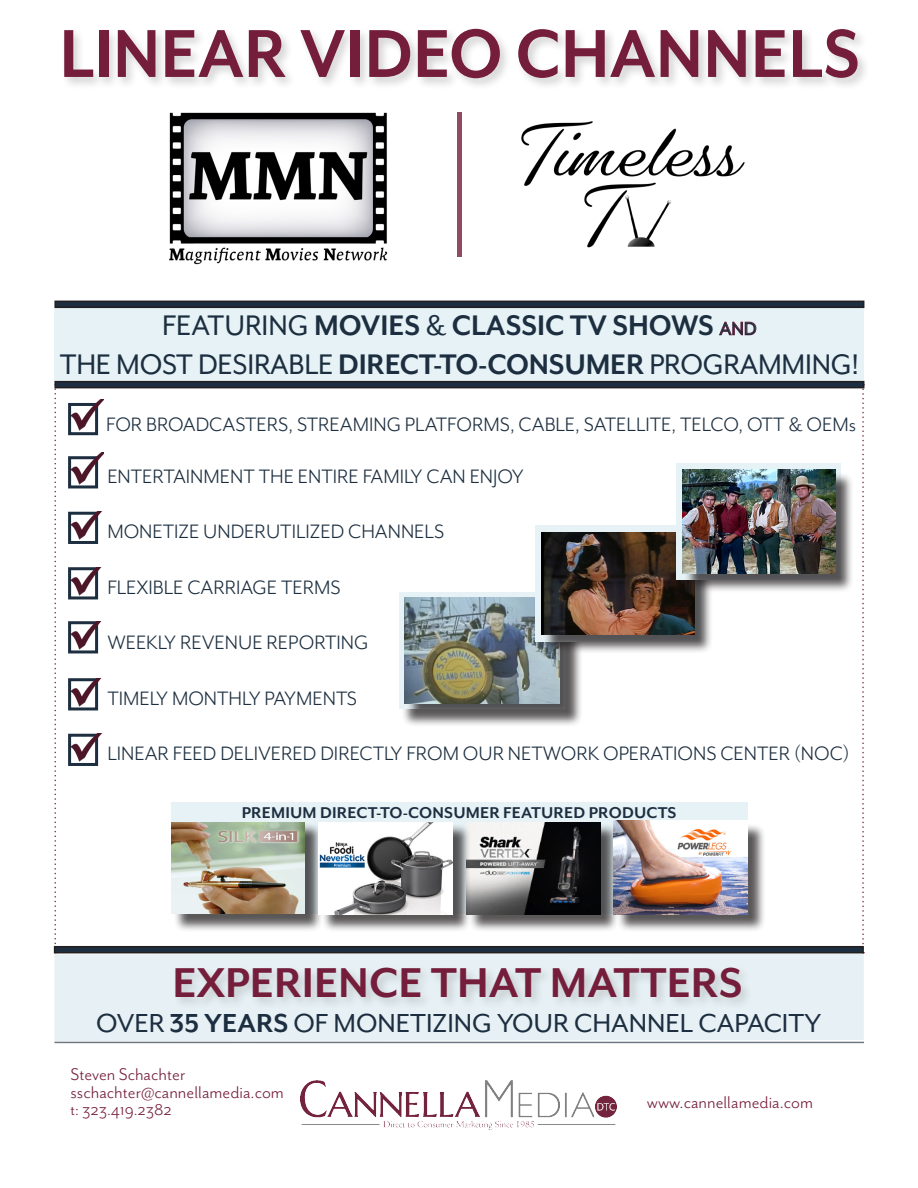
<style>
.page{position:relative;width:918px;height:1188px;background:#fff}
.page>*{position:absolute;margin:0;border:0;box-sizing:border-box;transform-origin:0 0}
.t1{font:700 78px "Mr Eaves Mod OT";color:#741e3b;scale:.95 1}
.t2{font:700 48px "Mr Eaves Mod OT";color:#741e3b}
.t3{font:32.7px "Mr Eaves Mod OT";letter-spacing:-.01em;color:#1c2e3f}
.t4{font:700 32.7px "Mr Eaves Mod OT";color:#1c2e3f}
.t5{font:30px "Mr Eaves Mod OT";color:#1c2e3f}
.t6{font:22.35px "Mr Eaves Mod OT";color:#1c2e3f}
.t7{font:19.5px "Mr Eaves San OT";color:#741e3b}
.t8{font:700 18px "Mr Eaves Mod OT";letter-spacing:.01em;color:#1c2e3f}
.t9{font:18px "Mr Eaves San OT";color:#741e3b}
.s1{font-weight:400}
.s2{font-weight:400;font-size:21px;color:#751e3b}
.s3{font-weight:700}
</style>
<div class="page">
<div style="left:401px;top:594px;width:182px;height:134px;background:#231f20;opacity:.75"></div>
<div style="left:399px;top:592px;width:165px;height:117px;background:#e6f2f6"></div>
<div style="left:407px;top:600px;width:157px;height:109px;background:#231f20;opacity:.75"></div>
<img style="left:404px;top:598px;width:155px;height:105px">
<div style="left:54px;top:308px;width:810px;height:73px;background:#e6f2f6"></div>
<div style="left:536px;top:526px;width:165px;height:116px;background:#e6f2f6"></div>
<div style="left:543px;top:535px;width:171px;height:118px;background:#231f20;opacity:.75"></div>
<img style="left:541px;top:532px;width:154px;height:103px">
<div style="left:54px;top:953px;width:810px;height:88px;background:#e7f1f5"></div>
<div style="left:172px;top:965px;width:581px;height:46px;background:#231f20;opacity:.19"></div>
<img style="left:301px;top:1080px;width:315px;height:50px">
<svg style="left:862px;top:388px;width:2px;height:557px"></svg>
<svg style="left:54px;top:388px;width:2px;height:557px"></svg>
<svg style="left:68px;top:403px;width:30px;height:32px"></svg>
<img style="left:70px;top:399px;width:33px;height:33px">
<div style="left:61px;top:26px;width:809px;height:65px;background:#231f20;opacity:.2"></div>
<svg style="left:68px;top:456px;width:30px;height:32px"></svg>
<img style="left:70px;top:453px;width:33px;height:32px">
<svg style="left:68px;top:512px;width:30px;height:32px"></svg>
<img style="left:70px;top:512px;width:32px;height:29px">
<svg style="left:68px;top:567px;width:30px;height:32px"></svg>
<img style="left:70px;top:567px;width:32px;height:29px">
<svg style="left:68px;top:621px;width:30px;height:32px"></svg>
<img style="left:70px;top:621px;width:32px;height:29px">
<svg style="left:68px;top:678px;width:30px;height:32px"></svg>
<img style="left:70px;top:678px;width:32px;height:29px">
<svg style="left:68px;top:734px;width:30px;height:32px"></svg>
<img style="left:169px;top:112px;width:219px;height:153px">
<img style="left:70px;top:734px;width:32px;height:29px">
<img style="left:521px;top:121px;width:224px;height:127px">
<hr style="left:457px;top:112px;width:4px;height:145px;background:#904b62">
<div style="left:55px;top:301px;width:809px;height:6px;background:#1c2e3f"></div>
<div style="left:54px;top:301px;width:810px;height:7px;border:2px solid #231f20"></div>
<div style="left:676px;top:463px;width:165px;height:117px;background:#e6f2f6"></div>
<div style="left:685px;top:472px;width:169px;height:120px;background:#231f20;opacity:.75"></div>
<img style="left:682px;top:469px;width:154px;height:105px">
<div style="left:173px;top:823px;width:150px;height:109px;background:#231f20;opacity:.75"></div>
<img style="left:171px;top:822px;width:134px;height:92px">
<div style="left:469px;top:823px;width:150px;height:110px;background:#231f20;opacity:.75"></div>
<img style="left:466px;top:822px;width:134px;height:92px">
<div style="left:321px;top:823px;width:150px;height:110px;background:#231f20;opacity:.75"></div>
<img style="left:319px;top:822px;width:133px;height:92px">
<div style="left:171px;top:803px;width:576px;height:19px;background:#e6f2f6"></div>
<div style="left:55px;top:382px;width:809px;height:6px;background:#1c2e3f"></div>
<div style="left:54px;top:381px;width:810px;height:7px;border:2px solid #231f20"></div>
<div style="left:616px;top:823px;width:150px;height:110px;background:#231f20;opacity:.75"></div>
<img style="left:613px;top:821px;width:134px;height:93px">
<div style="left:55px;top:947px;width:808px;height:6px;background:#1c2e3f"></div>
<div style="left:54px;top:946px;width:810px;height:7px;border:2px solid #231f20"></div>
<hr style="left:54px;top:1042px;width:810px;height:1px;background:#1c2e3f">
<p class="t1" style="left:59px;top:11px;width:844px">LINEAR VIDEO CHANNELS</p>
<p class="t4" style="left:162px;top:307px;width:596px"><span class="s1">FEATURING</span> MOVIES <span class="s1">&amp;</span> CLASSIC TV SHOWS <span class="s2">AND</span></p>
<p class="t3" style="left:60px;top:346px;width:801px">THE MOST DESIRABLE <span class="s3">DIRECT-TO-CONSUMER</span> PROGRAMMING!</p>
<p class="t6" style="left:106px;top:412px;width:751px">FOR BROADCASTERS, STREAMING PLATFORMS, CABLE, SATELLITE, TELCO, OTT &amp; OEMs</p>
<p class="t6" style="left:107px;top:464px;width:418px">ENTERTAINMENT THE ENTIRE FAMILY CAN ENJOY</p>
<p class="t6" style="left:107px;top:519px;width:338px">MONETIZE UNDERUTILIZED CHANNELS</p>
<p class="t6" style="left:107px;top:575px;width:235px">FLEXIBLE CARRIAGE TERMS</p>
<p class="t6" style="left:107px;top:630px;width:263px">WEEKLY REVENUE REPORTING</p>
<p class="t6" style="left:107px;top:686px;width:251px">TIMELY MONTHLY PAYMENTS</p>
<p class="t6" style="left:107px;top:741px;width:744px">LINEAR FEED DELIVERED DIRECTLY FROM OUR NETWORK OPERATIONS CENTER (NOC)</p>
<p class="t8" style="left:242px;top:803px;width:436px">PREMIUM DIRECT-TO-CONSUMER FEATURED PRODUCTS</p>
<p class="t2" style="left:172px;top:957px;width:572px">EXPERIENCE THAT MATTERS</p>
<p class="t5" style="left:96px;top:1007px;width:726px">OVER <span class="s3">35 YEARS</span> OF MONETIZING YOUR CHANNEL CAPACITY</p>
<p class="t7" style="left:70px;top:1063px;width:116px">Steven Schachter</p>
<p class="t7" style="left:70px;top:1082px;width:215px">sschachter@cannellamedia.com</p>
<p class="t9" style="left:70px;top:1100px;width:103px">t: 323.419.2382</p>
<p class="t7" style="left:647px;top:1091px;width:168px">www.cannellamedia.com</p>
</div>
